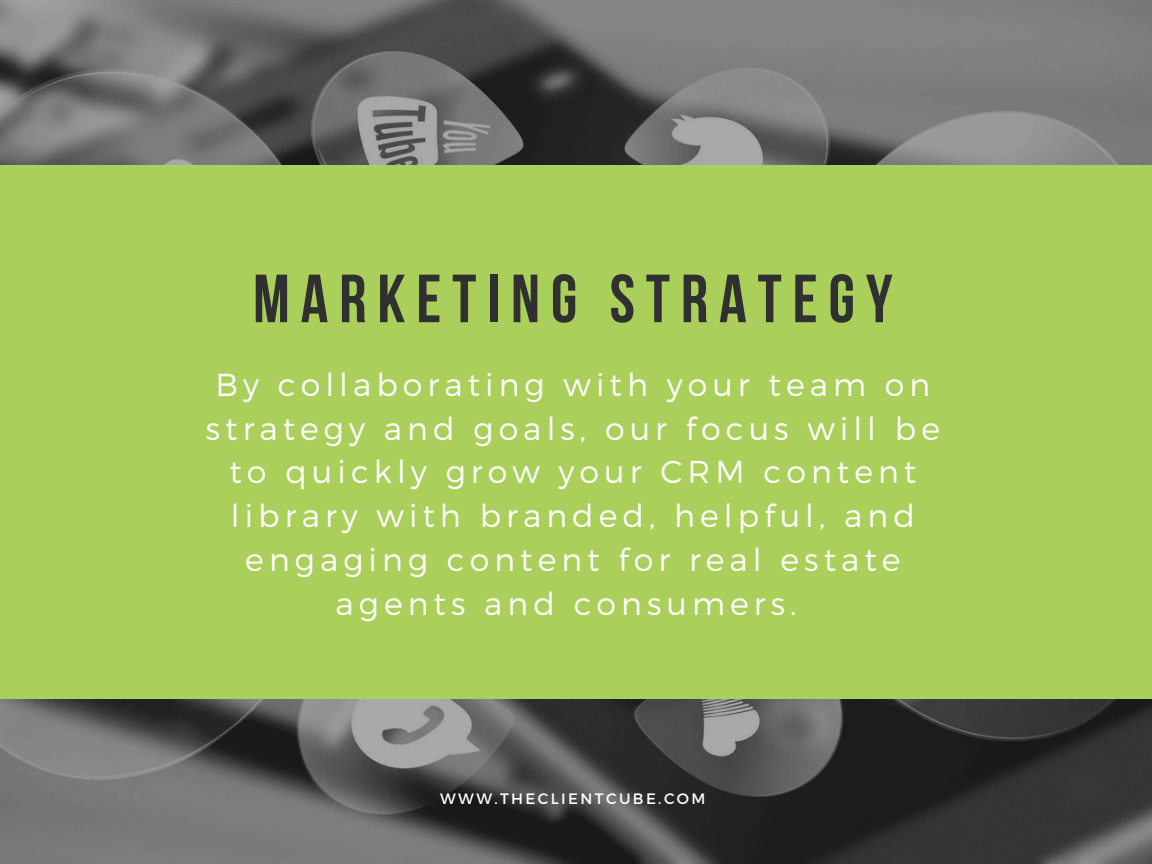
<style>
.page{position:relative;width:1152px;height:864px;background:#fff}
.page>*{position:absolute;margin:0;border:0;box-sizing:border-box;transform-origin:0 0}
.t1{font:700 67.95px "Bebas Neue";letter-spacing:.16em;color:#303030}
.t2{font:300 31.65px/43.8px "Montserrat";letter-spacing:.16em;color:#fff;text-align:center}
.t3{font:15.15px "Montserrat";letter-spacing:.16em;color:#fff}
</style>
<div class="page">
<img style="left:0;top:0;width:1152px;height:864px">
<div style="left:0;top:166px;width:1152px;height:533px;background:#aacf5a"></div>
<h2 class="t1" style="left:253px;top:271px;width:641px">MARKETING STRATEGY</h2>
<h1 class="t2" style="left:206px;top:361px;width:736px">By collaborating with your team on strategy and goals, our focus will be to quickly grow your CRM content library with branded, helpful, and engaging content for real estate agents and consumers.</h1>
<p class="t3" style="left:440px;top:789px;width:267px">WWW.THECLIENTCUBE.COM</p>
</div>
